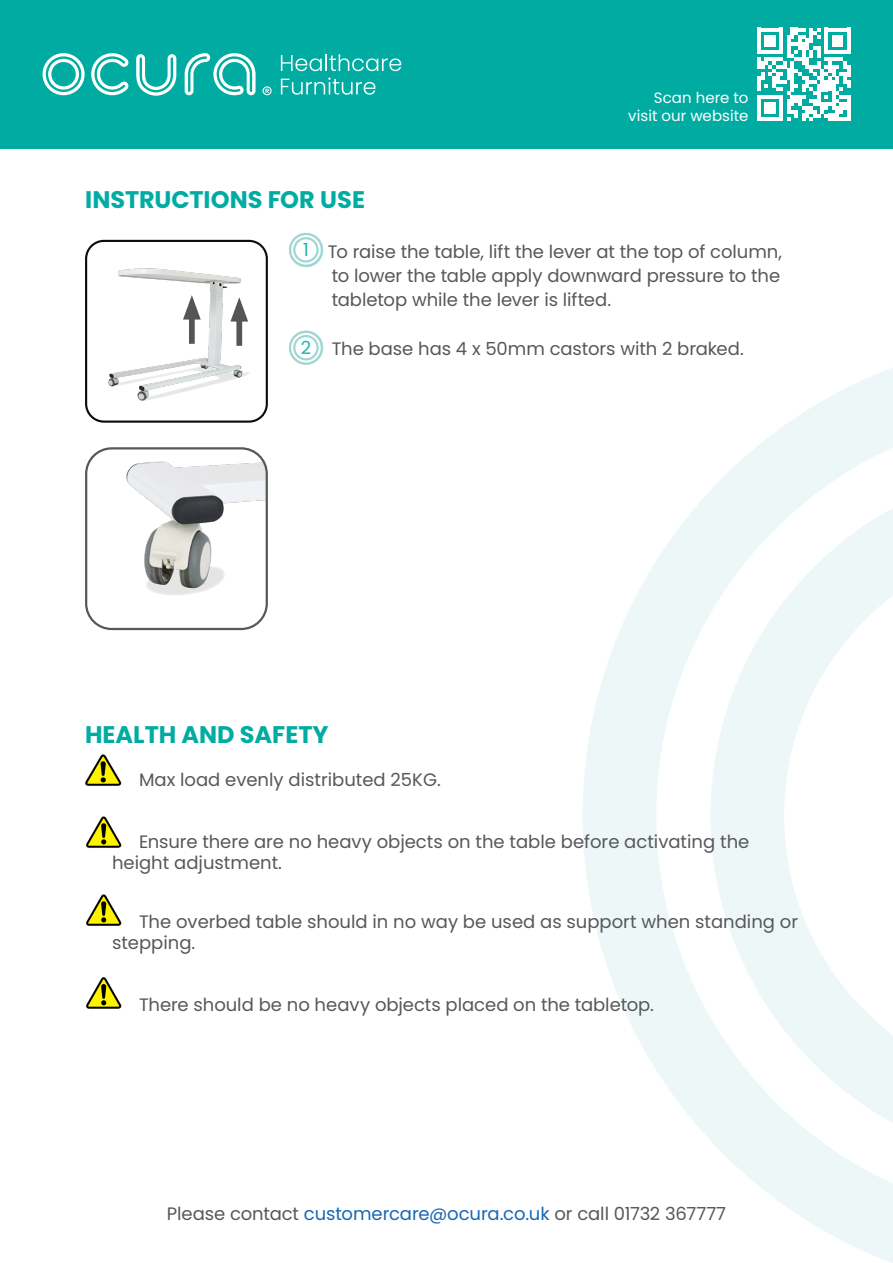
<style>
.page{position:relative;width:893px;height:1263px;background:#fff}
.page>*{position:absolute;margin:0;border:0;box-sizing:border-box;transform-origin:0 0}
.Instructions_Header{font:700 24px "Poppins";color:#00aca2}
.Instructions_Text{font:18px/24px "Poppins";color:#57585a}
.t1{font:18px "Poppins";color:#1ab8b0}
.QR_Code_CTA_text{font:15px/18px "Poppins";letter-spacing:.005em;color:#fff;text-align:right}
.s1{color:#1867b3}
</style>
<div class="page">
<div style="left:0;top:0;width:893px;height:149px;background:#00aca2"></div>
<svg style="left:281px;top:54px;width:120px;height:17px"></svg>
<svg style="left:281px;top:77px;width:94px;height:18px"></svg>
<svg style="left:136px;top:54px;width:40px;height:42px"></svg>
<svg style="left:43px;top:53px;width:86px;height:42px"></svg>
<svg style="left:185px;top:53px;width:71px;height:42px"></svg>
<svg style="left:263px;top:86px;width:9px;height:9px"></svg>
<svg style="left:583px;top:368px;width:310px;height:895px"></svg>
<img style="left:88px;top:450px;width:177px;height:177px">
<div style="left:85px;top:447px;width:183px;height:183px;border:2px solid #57585a;border-radius:26px"></div>
<svg style="left:757px;top:28px;width:93px;height:93px"></svg>
<img style="left:85px;top:754px;width:37px;height:32px">
<img style="left:86px;top:816px;width:36px;height:32px">
<img style="left:86px;top:894px;width:36px;height:32px">
<img style="left:86px;top:977px;width:36px;height:32px">
<img style="left:86px;top:241px;width:181px;height:179px">
<div style="left:85px;top:240px;width:183px;height:183px;border:2px solid #110a0c;border-radius:18px"></div>
<div style="left:189px;top:310px;width:6px;height:34px;background:#565455"></div>
<svg style="left:183px;top:295px;width:18px;height:25px"></svg>
<div style="left:236px;top:312px;width:6px;height:34px;background:#565455"></div>
<svg style="left:230px;top:297px;width:18px;height:25px"></svg>
<svg style="left:290px;top:332px;width:32px;height:32px"></svg>
<div style="left:289px;top:331px;width:34px;height:34px;border:2px solid #a0d7d4;border-radius:50%"></div>
<div style="left:294px;top:336px;width:24px;height:23px;background:#fff;border-radius:50%"></div>
<div style="left:293px;top:335px;width:26px;height:25px;border:2px solid #a0d7d4;border-radius:50%"></div>
<svg style="left:290px;top:234px;width:32px;height:32px"></svg>
<div style="left:289px;top:233px;width:34px;height:34px;border:2px solid #a0d7d4;border-radius:50%"></div>
<div style="left:294px;top:238px;width:24px;height:23px;background:#fff;border-radius:50%"></div>
<div style="left:293px;top:237px;width:26px;height:26px;border:2px solid #a0d7d4;border-radius:50%"></div>
<p class="QR_Code_CTA_text" style="left:628px;top:89px;width:122px">Scan here to visit our website</p>
<p class="Instructions_Header" style="left:85px;top:186px;width:281px">INSTRUCTIONS FOR USE</p>
<p class="t1" style="left:301px;top:240px;width:12px">3</p>
<p class="Instructions_Text" style="left:328px;top:239px;width:456px;text-align:justify">To raise the table, lift the lever at the top of column, to lower the table apply downward pressure to the tabletop while the lever is lifted.</p>
<p class="t1" style="left:300px;top:337px;width:13px">4</p>
<p class="Instructions_Text" style="left:332px;top:337px;width:414px">The base has 4 x 50mm castors with 2 braked.</p>
<p class="t1" style="left:303px;top:240px;width:7px">1</p>
<p class="t1" style="left:301px;top:338px;width:12px">2</p>
<p class="Instructions_Header" style="left:85px;top:721px;width:245px">HEALTH AND SAFETY</p>
<p class="Instructions_Text" style="left:139px;top:768px;width:303px">Max load evenly distributed 25KG.</p>
<p class="Instructions_Text" style="left:112px;top:831px;width:639px;line-height:21px;text-indent:27px">Ensure there are no heavy objects on the table before activating the height adjustment.</p>
<p class="Instructions_Text" style="left:112px;top:910px;width:688px;line-height:21.6px;text-indent:27px">The overbed table should in no way be used as support when standing or stepping.</p>
<p class="Instructions_Text" style="left:139px;top:992px;width:516px">There should be no heavy objects placed on the tabletop.</p>
<p class="Instructions_Text" style="left:167px;top:1202px;width:561px">Please contact <span class="s1">customercare@ocura.co.uk</span> or call 01732 367777</p>
</div>
